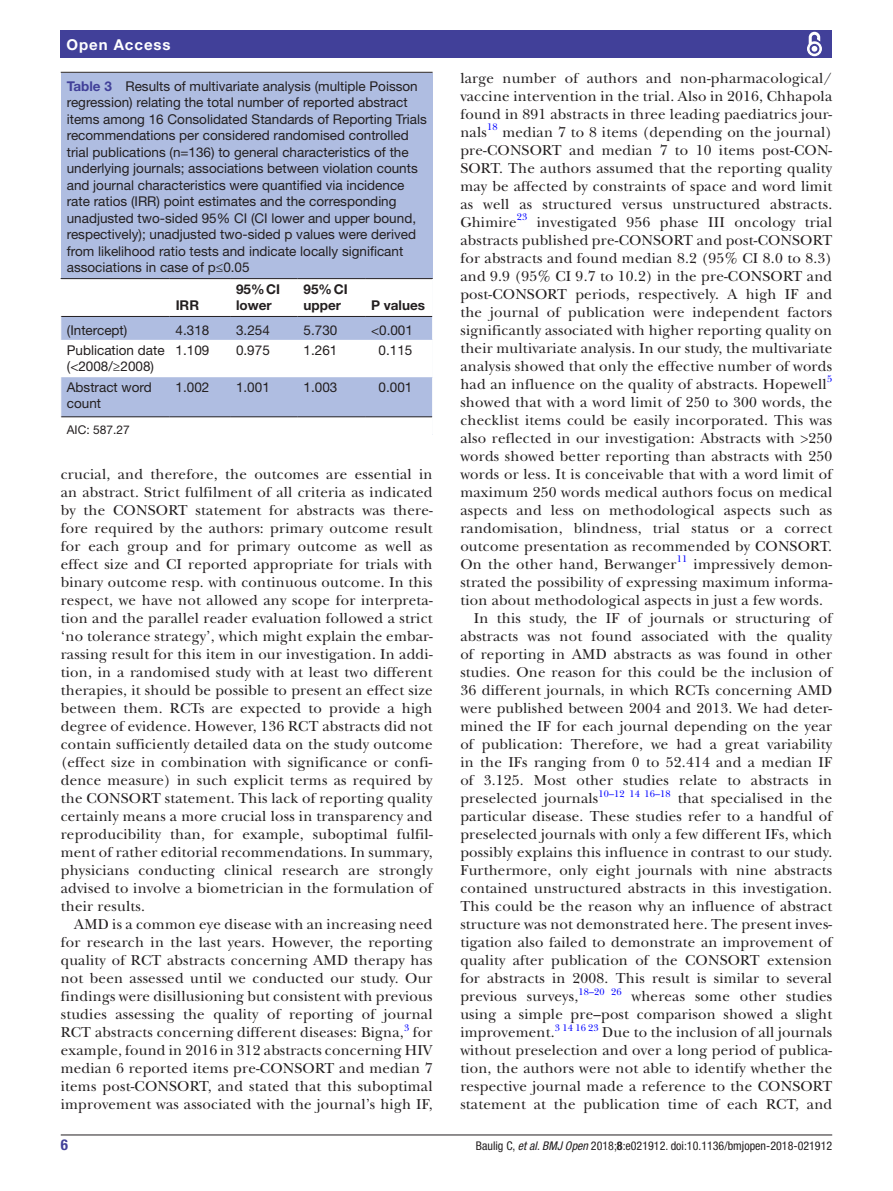
<style>
.page{position:relative;width:893px;height:1191px;background:#fff}
.page>*{position:absolute;margin:0;border:0;box-sizing:border-box;transform-origin:0 0}
.t1{font:15px/18px "New Baskerville";letter-spacing:.015em;color:#231f20;text-align:justify}
.t2{font:700 15px "Helvetica Neue LT Std";letter-spacing:.065em;color:#fff}
.t3{font:700 condensed 15px "Helvetica Neue LT Std";color:#414099}
.t4{font:13.5px/16.5px "Helvetica Neue LT Std";color:#231f20}
.t5{font:700 13.5px/16.2px "Helvetica Neue LT Std";color:#231f20}
.t6{font:condensed 12px "Helvetica Neue LT Std";color:#231f20}
.t7{font:12px "Helvetica Neue LT Std";color:#231f20}
.t8{font:9.9px "New Baskerville";letter-spacing:.015em;color:#00f}
.s1{font-weight:700;color:#414099}
.s2{font-style:italic}
.s3{font-weight:700}
</style>
<div class="page">
<hr style="left:61px;top:1134px;width:771px;height:1px;background:#231f20">
<div style="left:61px;top:31px;width:771px;height:27px;background:#414099"></div>
<svg style="left:807px;top:31px;width:15px;height:26px"></svg>
<div style="left:61px;top:73px;width:372px;height:361px;background:#afbde1"></div>
<hr style="left:61px;top:72px;width:372px;height:1px;background:#231f20">
<div style="left:61px;top:279px;width:371px;height:37px;background:#fff"></div>
<hr style="left:61px;top:278px;width:109px;height:1px;background:#231f20">
<hr style="left:170px;top:278px;width:60px;height:1px;background:#231f20">
<hr style="left:230px;top:278px;width:68px;height:1px;background:#231f20">
<hr style="left:298px;top:278px;width:67px;height:1px;background:#231f20">
<hr style="left:365px;top:278px;width:68px;height:1px;background:#231f20">
<hr style="left:432px;top:279px;width:1px;height:37px;background:#fff">
<svg style="left:60px;top:316px;width:373px;height:117px"></svg>
<hr style="left:61px;top:433px;width:372px;height:2px;background:#fff">
<p class="t2" style="left:66px;top:35px;width:106px">Open Access</p>
<p class="t4" style="left:67px;top:77px;width:362px"><span class="s1">Table 3</span> Results of multivariate analysis (multiple Poisson regression) relating the total number of reported abstract items among 16 Consolidated Standards of Reporting Trials recommendations per considered randomised controlled trial publications (n=136) to general characteristics of the underlying journals; associations between violation counts and journal characteristics were quantified via incidence rate ratios (IRR) point estimates and the corresponding unadjusted two-sided 95% CI (CI lower and upper bound, respectively); unadjusted two-sided p values were derived from likelihood ratio tests and indicate locally significant associations in case of p≤0.05</p>
<p class="t5" style="left:176px;top:297px;width:25px">IRR</p>
<p class="t5" style="left:236px;top:281px;width:46px">95%CI lower</p>
<p class="t5" style="left:304px;top:281px;width:46px">95%CI upper</p>
<p class="t5" style="left:371px;top:297px;width:56px">P values</p>
<p class="t4" style="left:67px;top:322px;width:62px">(Intercept)</p>
<p class="t4" style="left:176px;top:322px;width:35px">4.318</p>
<p class="t4" style="left:236px;top:322px;width:35px">3.254</p>
<p class="t4" style="left:304px;top:322px;width:35px">5.730</p>
<p class="t4" style="left:371px;top:322px;width:43px">&lt;0.001</p>
<p class="t4" style="left:67px;top:342px;width:99px">Publication date (&lt;2008/≥2008)</p>
<p class="t4" style="left:176px;top:342px;width:35px">1.109</p>
<p class="t4" style="left:236px;top:342px;width:35px">0.975</p>
<p class="t4" style="left:304px;top:342px;width:35px">1.261</p>
<p class="t4" style="left:379px;top:342px;width:35px">0.115</p>
<p class="t4" style="left:67px;top:378px;width:86px">Abstract word count</p>
<p class="t4" style="left:176px;top:378px;width:35px">1.002</p>
<p class="t4" style="left:236px;top:378px;width:35px">1.001</p>
<p class="t4" style="left:304px;top:378px;width:35px">1.003</p>
<p class="t4" style="left:379px;top:378px;width:35px">0.001</p>
<p class="t7" style="left:67px;top:423px;width:64px">AIC: 587.27</p>
<p class="t1" style="left:61px;top:465px;width:373px">crucial, and therefore, the outcomes are essential in an abstract. Strict fulfilment of all criteria as indicated by the CONSORT statement for abstracts was there&shy;fore required by the authors: primary outcome result for each group and for primary outcome as well as effect size and CI reported appropriate for trials with binary outcome resp. with continuous outcome. In this respect, we have not allowed any scope for interpreta&shy;tion and the parallel reader evaluation followed a strict ‘no tolerance strategy’, which might explain the embar&shy;rassing result for this item in our investigation. In addi&shy;tion, in a randomised study with at least two different therapies, it should be possible to present an effect size between them. RCTs are expected to provide a high degree of evidence. However, 136 RCT abstracts did not contain sufficiently detailed data on the study outcome (effect size in combination with significance or confi&shy;dence measure) in such explicit terms as required by the CONSORT statement. This lack of reporting quality certainly means a more crucial loss in transparency and reproducibility than, for example, suboptimal fulfil&shy;ment of rather editorial recommendations. In summary, physicians conducting clinical research are strongly advised to involve a biometrician in the formulation of their results.</p>
<p class="t1" style="left:61px;top:915px;width:373px;text-indent:14px">AMD is a common eye disease with an increasing need for research in the last years. However, the reporting quality of RCT abstracts concerning AMD therapy has not been assessed until we conducted our study. Our findings were disillusioning but consistent with previous studies assessing the quality of reporting of journal RCT abstracts concerning different diseases: Bigna,</p>
<p class="t8" style="left:404px;top:1021px;width:7px">3</p>
<p class="t1" style="left:61px;top:1023px;width:373px;text-indent:352px">for example, found in 2016 in 312 abstracts concerning HIV median 6 reported items pre-CONSORT and median 7 items post-CONSORT, and stated that this suboptimal improvement was associated with the journal’s high IF,</p>
<p class="t1" style="left:460px;top:69px;width:373px">large number of authors and non-pharmacological/ vaccine intervention in the trial. Also in 2016, Chhapola found in 891 abstracts in three leading paediatrics jour&shy;nals</p>
<p class="t8" style="left:487px;top:121px;width:12px">18</p>
<p class="t1" style="left:460px;top:123px;width:373px;text-indent:42px">median 7 to 8 items (depending on the journal) pre-CONSORT and median 7 to 10 items post-CON-SORT. The authors assumed that the reporting quality may be affected by constraints of space and word limit as well as structured versus unstructured abstracts.<br>Ghimire</p>
<p class="t8" style="left:517px;top:211px;width:12px">23</p>
<p class="t1" style="left:460px;top:213px;width:373px;text-indent:76px">investigated 956 phase III oncology trial abstracts published pre-CONSORT and post-CONSORT for abstracts and found median 8.2 (95% CI 8.0 to 8.3) and 9.9 (95% CI 9.7 to 10.2) in the pre-CONSORT and post-CONSORT periods, respectively. A high IF and the journal of publication were independent factors significantly associated with higher reporting quality on their multivariate analysis. In our study, the multivariate analysis showed that only the effective number of words had an influence on the quality of abstracts. Hopewell</p>
<p class="t8" style="left:827px;top:373px;width:7px">5</p>
<p class="t1" style="left:460px;top:393px;width:373px">showed that with a word limit of 250 to 300 words, the</p>
<p class="t1" style="left:460px;top:411px;width:373px">checklist items could be easily incorporated. This was</p>
<p class="t1" style="left:460px;top:429px;width:373px">also reflected in our investigation: Abstracts with &gt;250</p>
<p class="t1" style="left:460px;top:447px;width:373px">words showed better reporting than abstracts with 250</p>
<p class="t1" style="left:460px;top:465px;width:373px">words or less. It is conceivable that with a word limit of</p>
<p class="t1" style="left:460px;top:483px;width:373px">maximum 250 words medical authors focus on medical</p>
<p class="t1" style="left:460px;top:501px;width:373px">aspects and less on methodological aspects such as</p>
<p class="t1" style="left:460px;top:519px;width:373px">randomisation, blindness, trial status or a correct</p>
<p class="t1" style="left:460px;top:537px;width:373px">outcome presentation as recommended by CONSORT.</p>
<p class="t1" style="left:460px;top:555px;width:373px">On the other hand, Berwanger<sup>11</sup> impressively demon-</p>
<p class="t1" style="left:460px;top:573px;width:373px">strated the possibility of expressing maximum informa-</p>
<p class="t1" style="left:460px;top:591px;width:364px">tion about methodological aspects in just a few words.</p>
<p class="t1" style="left:474px;top:609px;width:360px">In this study, the IF of journals or structuring of</p>
<p class="t1" style="left:460px;top:627px;width:373px">abstracts was not found associated with the quality</p>
<p class="t1" style="left:460px;top:645px;width:373px">of reporting in AMD abstracts as was found in other</p>
<p class="t1" style="left:460px;top:663px;width:373px">studies. One reason for this could be the inclusion of</p>
<p class="t1" style="left:460px;top:681px;width:373px">36 different journals, in which RCTs concerning AMD</p>
<p class="t1" style="left:460px;top:699px;width:373px">were published between 2004 and 2013. We had deter-</p>
<p class="t1" style="left:460px;top:717px;width:373px">mined the IF for each journal depending on the year</p>
<p class="t1" style="left:460px;top:735px;width:373px">of publication: Therefore, we had a great variability</p>
<p class="t1" style="left:460px;top:753px;width:373px">in the IFs ranging from 0 to 52.414 and a median IF</p>
<p class="t1" style="left:460px;top:771px;width:373px">of 3.125. Most other studies relate to abstracts in</p>
<p class="t1" style="left:460px;top:789px;width:212px">preselected journals<sup>10–12</sup> <sup>14</sup> <sup>16–18</sup></p>
<p class="t1" style="left:460px;top:789px;width:373px;text-indent:217px">that specialised in the particular disease. These studies refer to a handful of preselected journals with only a few different IFs, which possibly explains this influence in contrast to our study.<br>Furthermore, only eight journals with nine abstracts contained unstructured abstracts in this investigation.<br>This could be the reason why an influence of abstract structure was not demonstrated here. The present inves&shy;tigation also failed to demonstrate an improvement of quality after publication of the CONSORT extension for abstracts in 2008. This result is similar to several previous surveys,</p>
<p class="t8" style="left:578px;top:985px;width:45px">18–20 26</p>
<p class="t1" style="left:460px;top:987px;width:373px;text-indent:171px">whereas some other studies using a simple pre–post comparison showed a slight improvement.</p>
<p class="t8" style="left:555px;top:1021px;width:45px">3 14 16 23</p>
<p class="t1" style="left:460px;top:1023px;width:373px;text-indent:142px">Due to the inclusion of all journals without preselection and over a long period of publica&shy;tion, the authors were not able to identify whether the respective journal made a reference to the CONSORT statement at the publication time of each RCT, and</p>
<p class="t3" style="left:61px;top:1135px;width:9px">6</p>
<p class="t6" style="left:476px;top:1138px;width:358px">Baulig C, <span class="s2">et al</span>. <span class="s2">BMJ Open</span> 2018;<span class="s3">8</span>:e021912. doi:10.1136/bmjopen-2018-021912</p>
</div>
